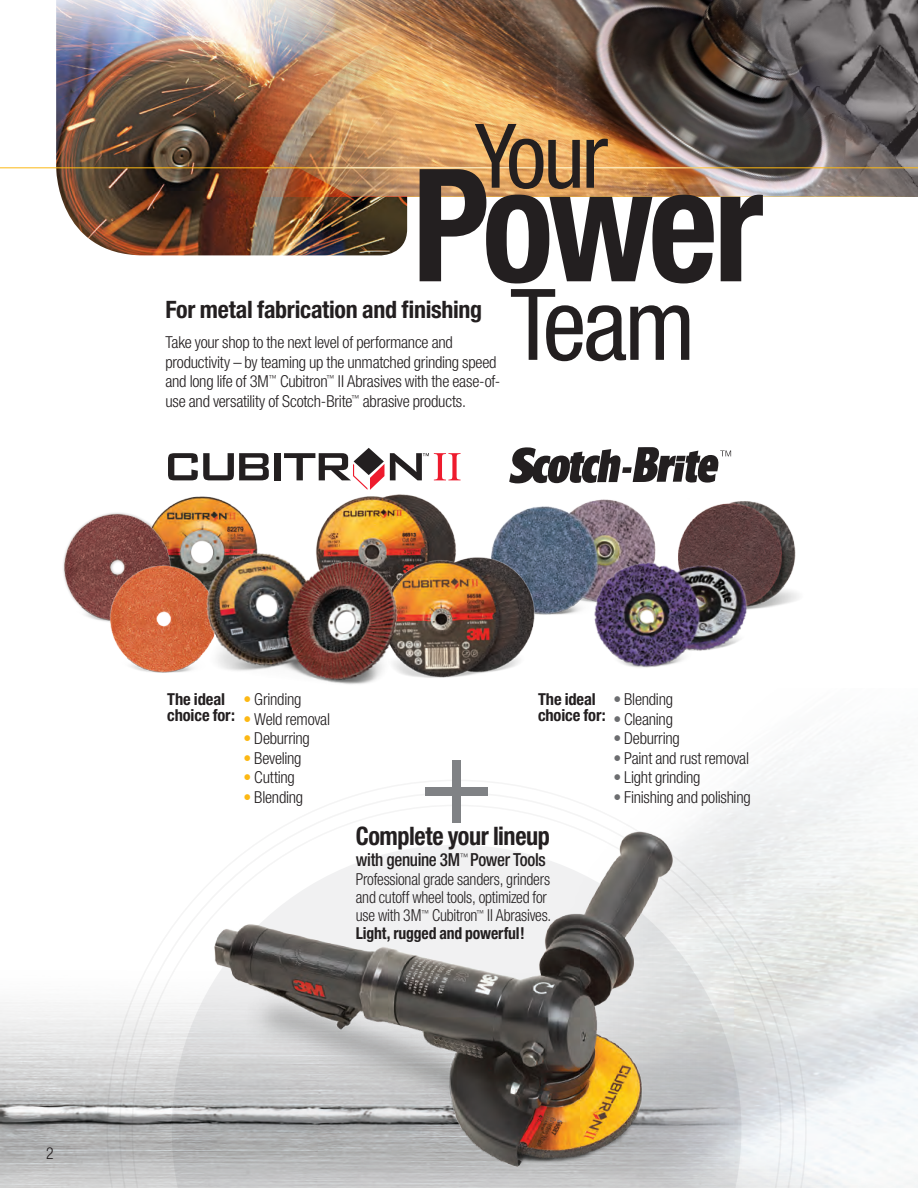
<style>
.page{position:relative;width:918px;height:1188px;background:#fff}
.page>*{position:absolute;margin:0;border:0;box-sizing:border-box;transform-origin:0 0}
.Page_Headline{font:700 condensed 157.05px "Helvetica Neue";letter-spacing:-.035em;color:#231f20;scale:.95 1}
.Page_Headline-2{font:condensed 99px "Helvetica Neue";color:#231f20}
.Page_Headline-3{font:condensed 89.25px "Helvetica Neue";color:#231f20}
.Body_Copy{font:700 condensed 25.5px "Helvetica Neue";letter-spacing:-.02em;color:#231f20;scale:.95 1}
.Body_Subhead{font:700 condensed 24px "Helvetica Neue";letter-spacing:-.015em;color:#231f20}
.Body_Copy-2{font:500 condensed 18px "Helvetica Neue";letter-spacing:-.02em;color:#231f20;scale:.95 1}
.Body_Copy-3{font:300 condensed 16.5px/19.5px "Helvetica Neue";letter-spacing:-.015em;color:#231f20}
.Body_Copy-4{font:300 condensed 16.5px/18px "Helvetica Neue";letter-spacing:-.015em;color:#231f20;scale:.95 1}
.Body_Subhead-2{font:700 condensed 16.5px/16.5px "Helvetica Neue";letter-spacing:-.01em;color:#231f20}
.s1{color:#fcb814}
.s2{font-weight:700}
.s3{color:#6c6d70}
</style>
<div class="page">
<img style="left:0;top:1124px;width:106px;height:64px">
<img style="left:0;top:1105px;width:106px;height:19px">
<img style="left:56px;top:0;width:351px;height:255px">
<img style="left:242px;top:0;width:434px;height:197px">
<svg style="left:676px;top:0;width:29px;height:197px;background:#5e4d43"></svg>
<img style="left:705px;top:0;width:213px;height:197px">
<hr style="left:0;top:167px;width:918px;height:1px;background:#fcb814">
<hr style="left:294px;top:167px;width:425px;height:1px;background:#fff">
<img style="left:491px;top:499px;width:165px;height:116px">
<img style="left:678px;top:501px;width:121px;height:107px">
<svg style="left:106px;top:780px;width:701px;height:408px"></svg>
<svg style="left:118px;top:791px;width:677px;height:397px"></svg>
<svg style="left:131px;top:805px;width:651px;height:383px"></svg>
<svg style="left:172px;top:845px;width:569px;height:343px"></svg>
<img style="left:165px;top:496px;width:89px;height:67px">
<img style="left:319px;top:494px;width:137px;height:60px">
<img style="left:584px;top:550px;width:176px;height:118px">
<img style="left:197px;top:825px;width:497px;height:356px">
<svg style="left:168px;top:453px;width:101px;height:27px"></svg>
<div style="left:274px;top:453px;width:7px;height:27px;background:#231f20"></div>
<svg style="left:390px;top:453px;width:71px;height:27px"></svg>
<svg style="left:284px;top:448px;width:100px;height:42px"></svg>
<svg style="left:509px;top:447px;width:222px;height:36px"></svg>
<div style="left:452px;top:760px;width:9px;height:63px;background:#808285"></div>
<div style="left:425px;top:787px;width:63px;height:9px;background:#808285"></div>
<img style="left:403px;top:554px;width:139px;height:124px">
<img style="left:63px;top:510px;width:117px;height:111px">
<img style="left:101px;top:563px;width:99px;height:110px">
<img style="left:200px;top:533px;width:203px;height:152px">
<p class="Page_Headline-3" style="left:475px;top:105px;width:134px">Your</p>
<p class="Page_Headline" style="left:412px;top:130px;width:371px">Power</p>
<p class="Body_Subhead" style="left:165px;top:295px;width:318px">For metal fabrication and finishing</p>
<p class="Body_Copy-3" style="left:165px;top:332px;width:336px">Take your shop to the next level of performance and productivity – by teaming up the unmatched grinding speed and long life of 3M<sup>™</sup> Cubitron<sup>™</sup> II Abrasives with the ease-of&shy;use and versatility of Scotch-Brite<sup>™</sup> abrasive products.</p>
<p class="Page_Headline-2" style="left:510px;top:268px;width:187px">Team</p>
<p class="Body_Copy-4" style="left:46px;top:1144px;width:9px">2</p>
<p class="Body_Subhead-2" style="left:167px;top:690px;width:69px">The ideal choice for:</p>
<p class="Body_Subhead-2" style="left:538px;top:690px;width:69px">The ideal choice for:</p>
<p class="Body_Copy-3" style="left:244px;top:689px;width:59px"><span class="s1">•</span> Grinding</p>
<p class="Body_Copy-3" style="left:244px;top:709px;width:88px"><span class="s1">•</span> Weld removal</p>
<p class="Body_Copy-3" style="left:244px;top:728px;width:68px"><span class="s1">•</span> Deburring</p>
<p class="Body_Copy-3" style="left:244px;top:748px;width:59px"><span class="s1">•</span> Beveling</p>
<p class="Body_Copy-3" style="left:244px;top:767px;width:53px"><span class="s1">•</span> Cutting</p>
<p class="Body_Copy-3" style="left:244px;top:787px;width:61px"><span class="s1">•</span> Blending</p>
<p class="Body_Copy" style="left:356px;top:821px;width:206px">Complete your lineup</p>
<p class="Body_Copy-2" style="left:356px;top:849px;width:201px">with genuine 3M<sup>™</sup> Power Tools</p>
<p class="Body_Copy-4" style="left:356px;top:870px;width:207px">Professional grade sanders, grinders and cutoff wheel tools, optimized for use with 3M<sup>™</sup> Cubitron<sup>™</sup> II Abrasives.<br><span class="s2">Light, rugged and powerful!</span></p>
<p class="Body_Copy-3" style="left:613px;top:689px;width:61px"><span class="s3">•</span> Blending</p>
<p class="Body_Copy-3" style="left:613px;top:709px;width:61px"><span class="s3">•</span> Cleaning</p>
<p class="Body_Copy-3" style="left:613px;top:728px;width:68px"><span class="s3">•</span> Deburring</p>
<p class="Body_Copy-3" style="left:613px;top:748px;width:137px"><span class="s3">•</span> Paint and rust removal</p>
<p class="Body_Copy-3" style="left:613px;top:767px;width:89px"><span class="s3">•</span> Light grinding</p>
<p class="Body_Copy-3" style="left:613px;top:787px;width:139px"><span class="s3">•</span> Finishing and polishing</p>
</div>
